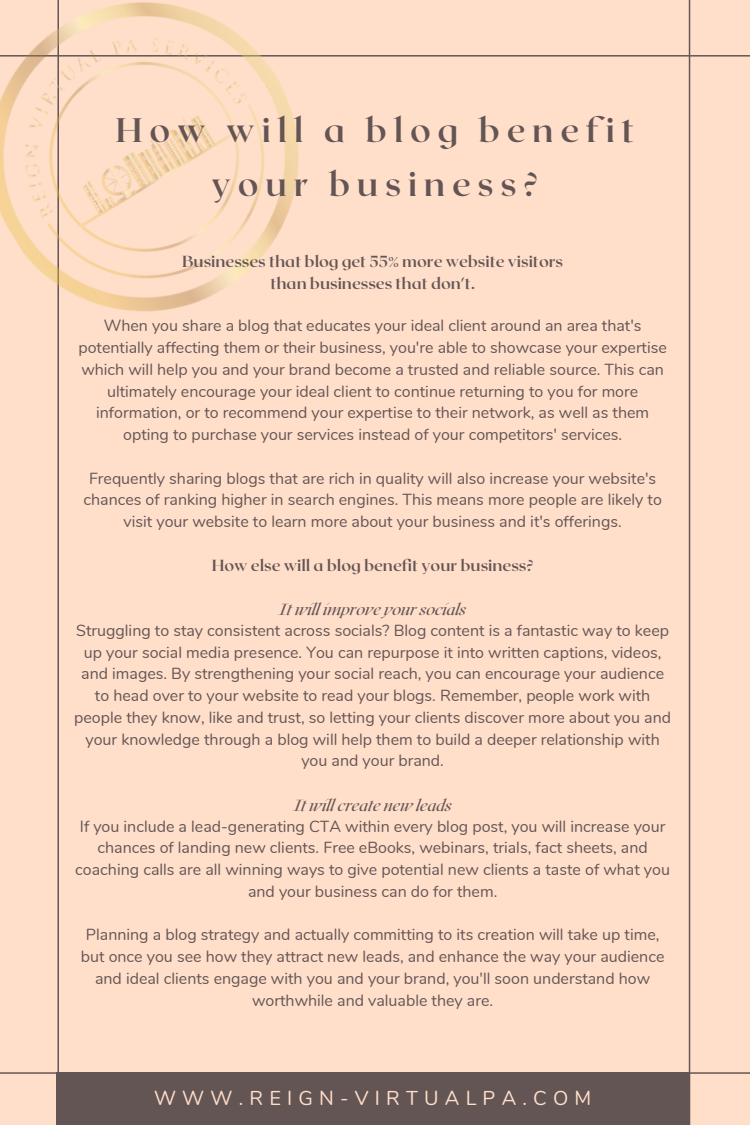
<style>
.page{position:relative;width:750px;height:1125px;background:#ffdfca}
.page>*{position:absolute;margin:0;border:0;box-sizing:border-box;transform-origin:0 0}
.t1{font:700 34px "Roxborough CF";letter-spacing:.2em;color:#645555}
.t2{font:20px "Nunito";letter-spacing:.31em;color:#ffdfca}
.t3{font:16px/21.8px "Nunito";color:#645555;text-align:center}
.t4{font:700 16px "Roxborough CF";color:#645555}
.t5{font:italic 16px "Roxborough CF";color:#645555}
</style>
<div class="page">
<hr style="left:57px;top:0;width:2px;height:1125px;background:#645555">
<hr style="left:689px;top:0;width:1px;height:1125px;background:#645555">
<hr style="left:0;top:55px;width:750px;height:2px;background:#645555">
<div style="left:57px;top:1072px;width:632px;height:53px;background:#645555"></div>
<img style="left:0;top:0;width:357px;height:368px">
<hr style="left:0;top:1072px;width:750px;height:2px;background:#645555">
<p class="t1" style="left:115px;top:108px;width:521px">How will a blog benefit</p>
<p class="t1" style="left:212px;top:162px;width:328px">your business?</p>
<p class="t4" style="left:182px;top:251px;width:383px">Businesses that blog get 55% more website visitors</p>
<p class="t4" style="left:270px;top:273px;width:206px">than businesses that don't.</p>
<p class="t3" style="left:78px;top:315px;width:590px">When you share a blog that educates your ideal client around an area that's potentially affecting them or their business, you're able to showcase your expertise which will help you and your brand become a trusted and reliable source. This can ultimately encourage your ideal client to continue returning to you for more information, or to recommend your expertise to their network, as well as them opting to purchase your services instead of your competitors' services.</p>
<p class="t3" style="left:83px;top:467px;width:580px">Frequently sharing blogs that are rich in quality will also increase your website's chances of ranking higher in search engines. This means more people are likely to visit your website to learn more about your business and it's offerings.</p>
<p class="t4" style="left:212px;top:555px;width:324px">How else will a blog benefit your business?</p>
<p class="t5" style="left:279px;top:599px;width:188px">It will improve your socials</p>
<p class="t3" style="left:74px;top:620px;width:599px">Struggling to stay consistent across socials? Blog content is a fantastic way to keep up your social media presence. You can repurpose it into written captions, videos, and images. By strengthening your social reach, you can encourage your audience to head over to your website to read your blogs. Remember, people work with people they know, like and trust, so letting your clients discover more about you and your knowledge through a blog will help them to build a deeper relationship with you and your brand.</p>
<p class="t5" style="left:294px;top:795px;width:159px">It will create new leads</p>
<p class="t3" style="left:75px;top:815px;width:596px">If you include a lead-generating CTA within every blog post, you will increase your chances of landing new clients. Free eBooks, webinars, trials, fact sheets, and coaching calls are all winning ways to give potential new clients a taste of what you and your business can do for them.</p>
<p class="t3" style="left:81px;top:924px;width:585px">Planning a blog strategy and actually committing to its creation will take up time, but once you see how they attract new leads, and enhance the way your audience and ideal clients engage with you and your brand, you'll soon understand how worthwhile and valuable they are.</p>
<p class="t2" style="left:154px;top:1085px;width:439px">WWW.REIGN-VIRTUALPA.COM</p>
</div>
